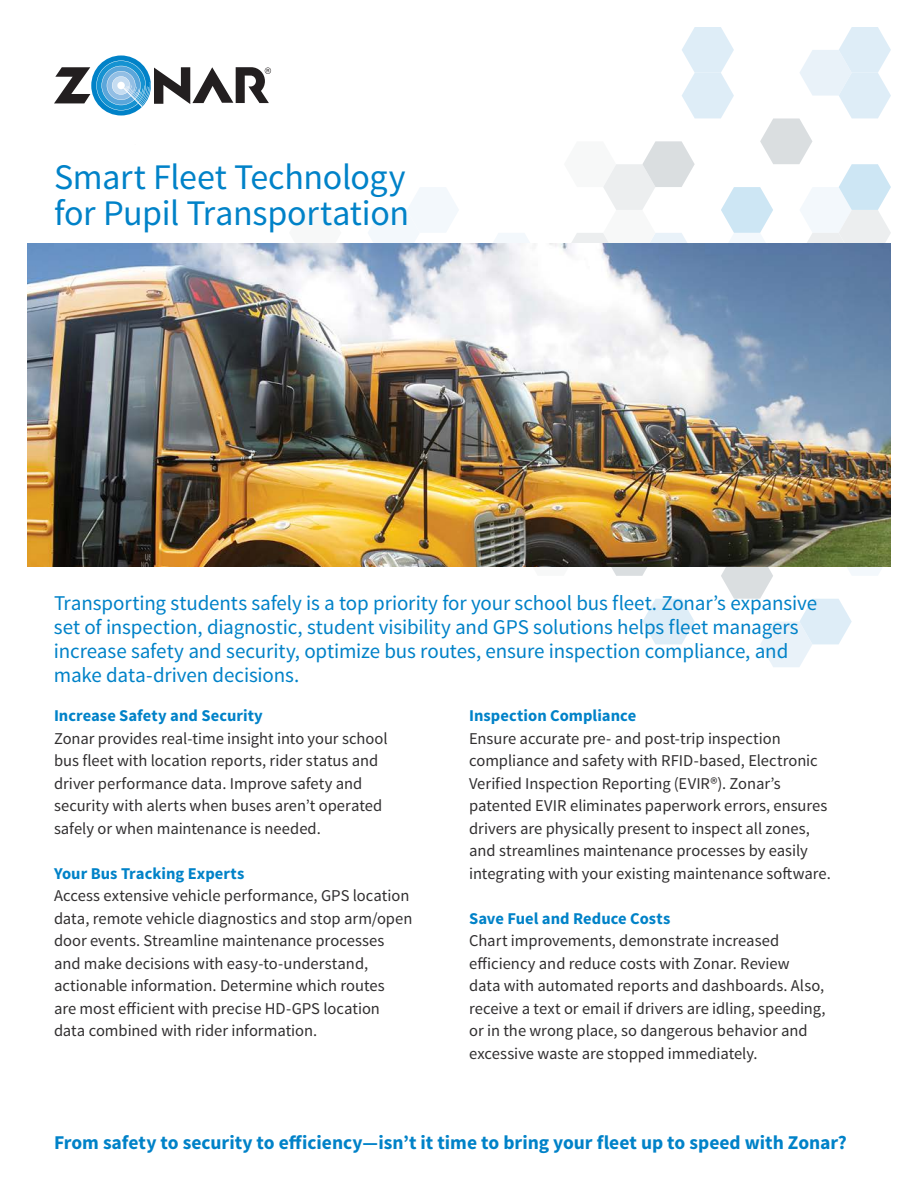
<style>
.page{position:relative;width:918px;height:1188px;background:#fff}
.page>*{position:absolute;margin:0;border:0;box-sizing:border-box;transform-origin:0 0}
.t1{font:36px/36px "Source Sans Pro";letter-spacing:-.01em;color:#0082c8}
.Pharagraph{font:21px/24px "Source Sans Pro";letter-spacing:-.005em;color:#0082c8}
.t2{font:700 19.5px "Source Sans Pro";color:#0082c8}
.Pharagraph-2{font:16.5px/22.5px "Source Sans Pro";color:#312f30}
.Sub-head{font:700 16.5px "Source Sans Pro";letter-spacing:.005em;color:#0082c8}
</style>
<div class="page">
<svg style="left:54px;top:27px;width:837px;height:640px"></svg>
<img style="left:27px;top:243px;width:864px;height:324px">
<p class="t1" style="left:54px;top:160px;width:357px">Smart Fleet Technology for Pupil Transportation</p>
<p class="Pharagraph" style="left:54px;top:591px;width:765px">Transporting students safely is a top priority for your school bus fleet. Zonar’s expansive set of inspection, diagnostic, student visibility and GPS solutions helps fleet managers increase safety and security, optimize bus routes, ensure inspection compliance, and make data-driven decisions.</p>
<p class="Sub-head" style="left:54px;top:705px;width:210px">Increase Safety and Security</p>
<p class="Pharagraph-2" style="left:54px;top:727px;width:335px">Zonar provides real-time insight into your school bus fleet with location reports, rider status and driver performance data. Improve safety and security with alerts when buses aren’t operated safely or when maintenance is needed.</p>
<p class="Sub-head" style="left:54px;top:863px;width:192px">Your Bus Tracking Experts</p>
<p class="Pharagraph-2" style="left:54px;top:885px;width:360px">Access extensive vehicle performance, GPS location data, remote vehicle diagnostics and stop arm/open door events. Streamline maintenance processes and make decisions with easy-to-understand, actionable information. Determine which routes<br>are most efficient with precise HD-GPS location data combined with rider information.</p>
<p class="Sub-head" style="left:469px;top:705px;width:169px">Inspection Compliance</p>
<p class="Pharagraph-2" style="left:469px;top:727px;width:363px">Ensure accurate pre- and post-trip inspection compliance and safety with RFID-based, Electronic Verified Inspection Reporting (EVIR®). Zonar’s patented EVIR eliminates paperwork errors, ensures drivers are physically present to inspect all zones, and streamlines maintenance processes by easily integrating with your existing maintenance software.</p>
<p class="Sub-head" style="left:469px;top:908px;width:203px">Save Fuel and Reduce Costs</p>
<p class="Pharagraph-2" style="left:469px;top:930px;width:358px">Chart improvements, demonstrate increased efficiency and reduce costs with Zonar. Review<br>data with automated reports and dashboards. Also, receive a text or email if drivers are idling, speeding, or in the wrong place, so dangerous behavior and excessive waste are stopped immediately.</p>
<p class="t2" style="left:54px;top:1130px;width:794px">From safety to security to efficiency—isn’t it time to bring your fleet up to speed with Zonar?</p>
</div>
